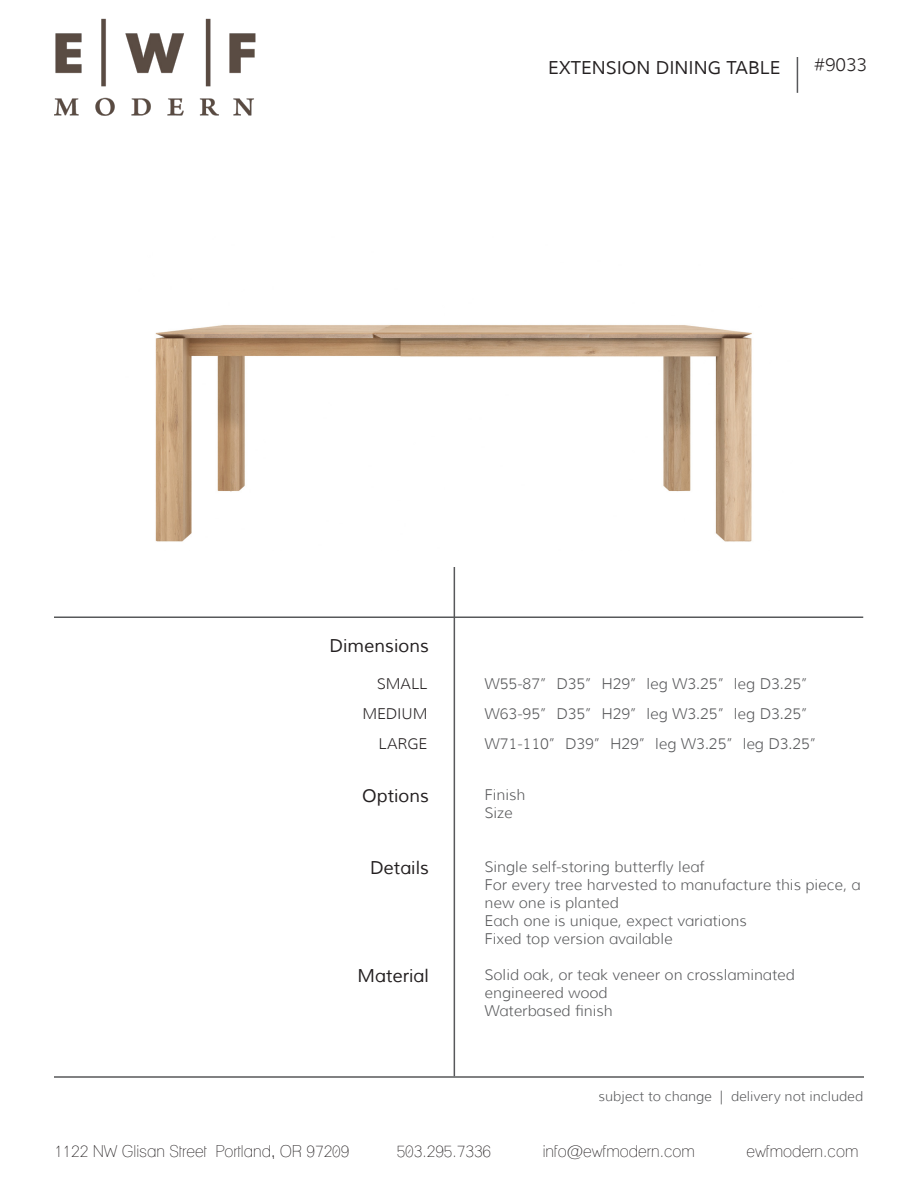
<style>
.page{position:relative;width:918px;height:1188px;background:#fff}
.page>*{position:absolute;margin:0;border:0;box-sizing:border-box;transform-origin:0 0}
.t1{font:18px "Muli";color:#231f20}
.t2{font:300 18px "Muli";color:#231f20}
.t3{font:condensed 16.5px "Lane";color:#231f20}
.t4{font:300 15px/18px "Muli";color:#57585a}
.t5{font:300 15px "Muli";color:#231f20}
.t6{font:300 13.5px "Muli";color:#57585a}
</style>
<div class="page">
<img style="left:54px;top:18px;width:202px;height:98px">
<hr style="left:54px;top:1076px;width:810px;height:2px;background:#57585a">
<hr style="left:54px;top:616px;width:809px;height:2px;background:#57585a">
<hr style="left:454px;top:567px;width:1px;height:509px;background:#57585a">
<hr style="left:797px;top:57px;width:1px;height:36px;background:#57585a">
<img style="left:155px;top:325px;width:597px;height:217px">
<p class="t1" style="left:548px;top:57px;width:234px">EXTENSION DINING TABLE</p>
<p class="t2" style="left:814px;top:54px;width:54px">#9033</p>
<p class="t1" style="left:330px;top:635px;width:101px">Dimensions</p>
<p class="t5" style="left:377px;top:674px;width:52px">SMALL</p>
<p class="t5" style="left:362px;top:704px;width:67px">MEDIUM</p>
<p class="t5" style="left:378px;top:734px;width:51px">LARGE</p>
<p class="t1" style="left:362px;top:785px;width:68px">Options</p>
<p class="t1" style="left:370px;top:857px;width:60px">Details</p>
<p class="t1" style="left:358px;top:965px;width:73px">Material</p>
<p class="t4" style="left:484px;top:674px;width:326px">W55-87” D35” H29” leg W3.25” leg D3.25”</p>
<p class="t4" style="left:484px;top:704px;width:326px">W63-95” D35” H29” leg W3.25” leg D3.25”</p>
<p class="t4" style="left:484px;top:734px;width:334px">W71-110” D39” H29” leg W3.25” leg D3.25”</p>
<p class="t4" style="left:484px;top:785px;width:42px">Finish<br>Size</p>
<p class="t4" style="left:484px;top:857px;width:222px">Single self-storing butterfly leaf</p>
<p class="t4" style="left:484px;top:875px;width:378px">For every tree harvested to manufacture this piece, a new one is planted</p>
<p class="t4" style="left:484px;top:911px;width:264px">Each one is unique, expect variations</p>
<p class="t4" style="left:484px;top:929px;width:190px">Fixed top version available</p>
<p class="t4" style="left:484px;top:965px;width:312px">Solid oak, or teak veneer on crosslaminated</p>
<p class="t4" style="left:484px;top:983px;width:125px">engineered wood</p>
<p class="t4" style="left:484px;top:1001px;width:130px">Waterbased finish</p>
<p class="t6" style="left:599px;top:1088px;width:266px">subject to change | delivery not included</p>
<p class="t3" style="left:54px;top:1141px;width:297px">1122 NW Glisan Street Portland, OR 97209</p>
<p class="t3" style="left:397px;top:1141px;width:96px">503.295.7336</p>
<p class="t3" style="left:543px;top:1141px;width:154px">info@ewfmodern.com</p>
<p class="t3" style="left:747px;top:1141px;width:113px">ewfmodern.com</p>
</div>
